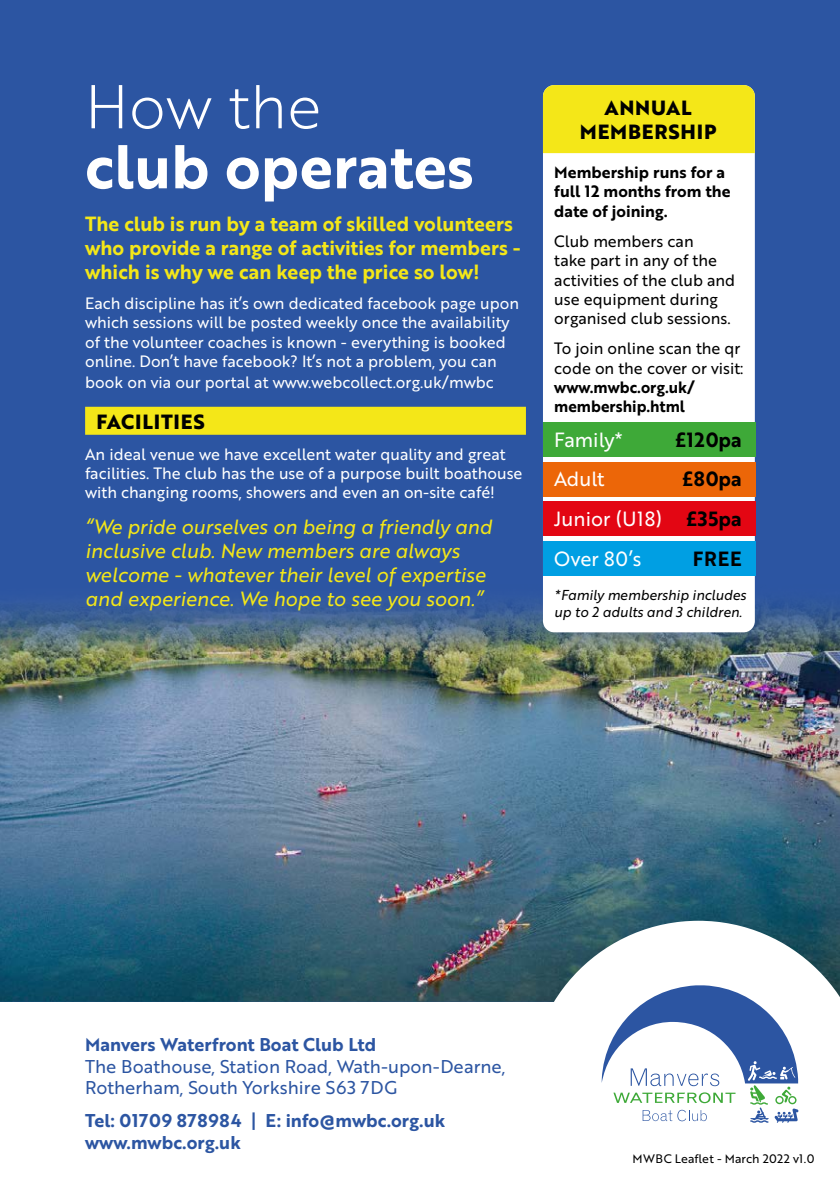
<style>
.page{position:relative;width:840px;height:1191px;background:#fff}
.page>*{position:absolute;margin:0;border:0;box-sizing:border-box;transform-origin:0 0}
.t1{font:60px "Brother 1816 Bold";color:#fff}
.t2{font:60px "Brother 1816 Light";color:#fff}
.t3{font:20px/24px "Brother 1816 Regular Italic";color:#f4e718}
.t4{font:20px/24px "Brother 1816 Bold";color:#f4e718}
.t5{font:700 20px/24px "Brother 1816 Extra";letter-spacing:.04em;color:#000;text-align:center}
.t6{font:20px/39.6px "Brother 1816 Regular";color:#fff}
.t7{font:20px "Brother 1816 Bold";letter-spacing:.04em;color:#000}
.t8{font:18px/21.6px "Brother 1816 Bold";color:#2c55a2}
.t9{font:18px/21.6px "Brother 1816 Regular";color:#2c55a2}
.t10{font:16px/19.2px "Brother 1816 Regular";color:#fff}
.t11{font:16px/19.2px "Brother 1816 Regular";color:#000}
.t12{font:16px/19.2px "Brother 1816 Bold";color:#000}
.t13{font:16px/19.2px "Brother 1816 Bold";color:#000;scale:.96 1}
.t14{font:14px/16.8px "Brother 1816 Regular Italic";color:#000}
.t15{font:12px "Brother 1816 Regular";letter-spacing:.005em;color:#000}
.s1{font-family:"Brother 1816 Bold";color:#000}
.s2{font-family:"Oswald";font-weight:500}
</style>
<div class="page">
<div style="left:0;top:0;width:839px;height:1001px;background:#2c55a2"></div>
<img style="left:0;top:581px;width:839px;height:420px">
<svg style="left:529px;top:920px;width:310px;height:203px;fill:#fff"></svg>
<svg style="left:601px;top:985px;width:197px;height:137px"></svg>
<div style="left:85px;top:407px;width:440px;height:28px;background:#f4e718"></div>
<div style="left:542px;top:85px;width:212px;height:547px;background:#fff;border-radius:11px"></div>
<div style="left:542px;top:85px;width:212px;height:68px;background:#f4e718"></div>
<div style="left:542px;top:422px;width:212px;height:34px;background:#3ea938"></div>
<div style="left:542px;top:462px;width:212px;height:34px;background:#ec6608"></div>
<div style="left:542px;top:502px;width:212px;height:34px;background:#e30613"></div>
<div style="left:542px;top:541px;width:212px;height:34px;background:#009fe3"></div>
<h1 class="t2" style="left:85px;top:63px;width:238px">How the</h1>
<h1 class="t1" style="left:85px;top:121px;width:390px">club operates</h1>
<p class="t4" style="left:85px;top:211px;width:437px">The club is run by a team of skilled volunteers who provide a range of activities for members - which is why we can keep the price so low!</p>
<p class="t10" style="left:85px;top:293px;width:435px">Each discipline has it’s own dedicated facebook page upon which sessions will be posted weekly once the availability of the volunteer coaches is known - everything is booked online. Don’t have facebook? It’s not a problem, you can</p>
<p class="t10" style="left:85px;top:372px;width:410px">book on via our portal at www.webcollect.org.uk/mwbc</p>
<p class="t5" style="left:96px;top:409px;width:110px">FACILITIES</p>
<p class="t10" style="left:85px;top:444px;width:438px">An ideal venue we have excellent water quality and great facilities. The club has the use of a purpose built boathouse with changing rooms, showers and even an on-site café!</p>
<p class="t3" style="left:85px;top:514px;width:408px">“We pride ourselves on being a friendly and inclusive club. New members are always welcome - whatever their level of expertise and experience. We hope to see you soon.”</p>
<p class="t5" style="left:579px;top:96px;width:138px">ANNUAL<br>MEMBERSHIP</p>
<p class="t5" style="left:579px;top:104px;width:138px">ANNUAL<br>MEMBERSHIP</p>
<p class="t12" style="left:554px;top:162px;width:178px">Membership runs for a full 12 months from the date of joining.</p>
<p class="t11" style="left:554px;top:231px;width:182px">Club members can<br>take part in any of the activities of the club and use equipment during organised club sessions.</p>
<p class="t11" style="left:554px;top:338px;width:190px">To join online scan the qr code on the cover or visit:</p>
<p class="t13" style="left:554px;top:377px;width:148px">www.mwbc.org.uk/ membership.html</p>
<p class="t6" style="left:554px;top:419px;width:70px">Family*</p>
<p class="t7" style="left:674px;top:424px;width:68px">£120pa</p>
<p class="t6" style="left:554px;top:458px;width:52px">Adult</p>
<p class="t7" style="left:681px;top:464px;width:61px">£80pa</p>
<p class="t6" style="left:554px;top:498px;width:189px">Junior (U18) <span class="s1">£35pa<br></span>Over 80’s</p>
<p class="t7" style="left:692px;top:543px;width:50px">FREE</p>
<p class="t14" style="left:554px;top:586px;width:193px">*Family membership includes up to 2 adults and 3 children.</p>
<p class="t8" style="left:85px;top:1033px;width:292px">Manvers Waterfront Boat Club Ltd</p>
<p class="t9" style="left:85px;top:1054px;width:421px">The Boathouse, Station Road, Wath-upon-Dearne,<br>Rotherham, South Yorkshire S63 7DG</p>
<p class="t8" style="left:85px;top:1109px;width:361px">Tel: 01709 878984 <span class="s2">|</span> E: info@mwbc.org.uk www.mwbc.org.uk</p>
<p class="t15" style="left:632px;top:1149px;width:183px">MWBC Leaflet - March 2022 v1.0</p>
</div>
